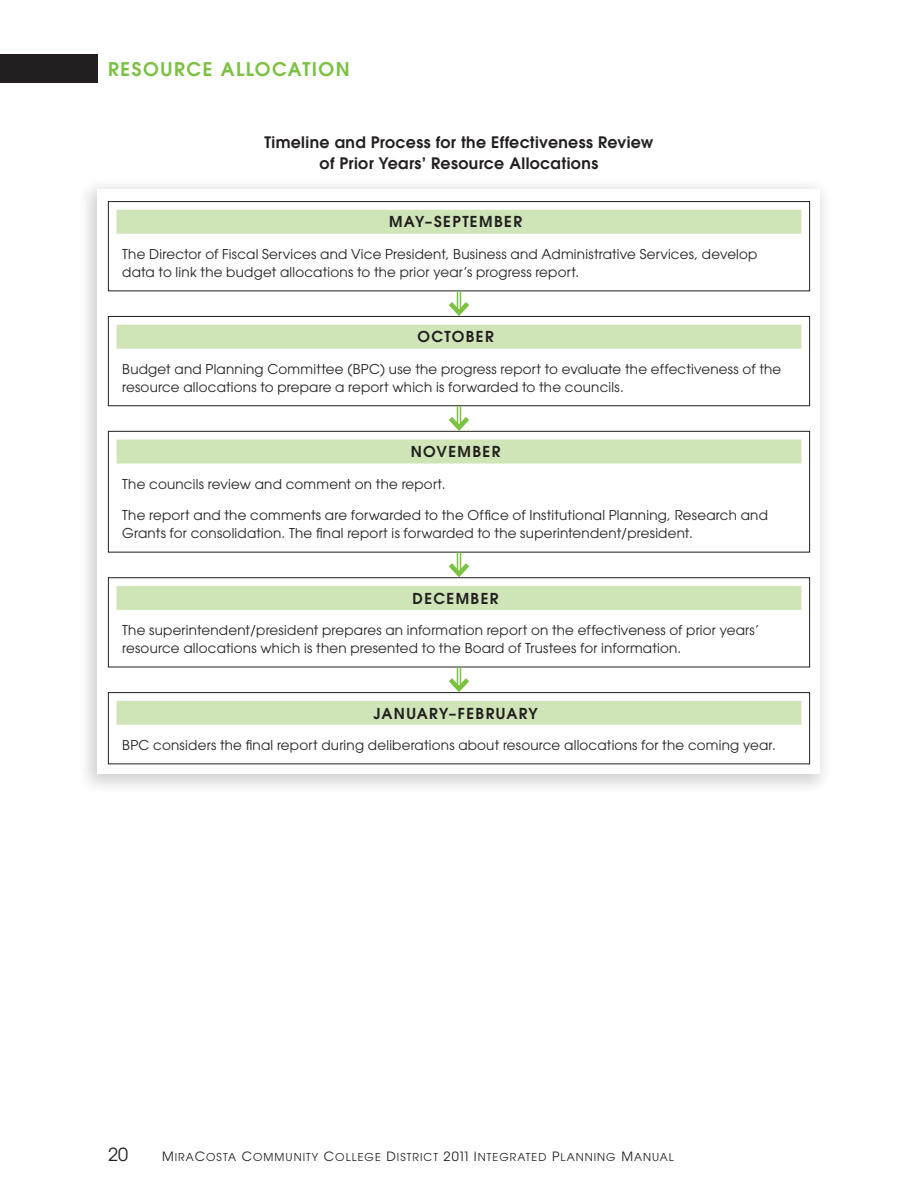
<style>
.page{position:relative;width:918px;height:1188px;background:#fff}
.page>*{position:absolute;margin:0;border:0;box-sizing:border-box;transform-origin:0 0}
.t1{font:600 18.75px "Avant Garde";letter-spacing:.08em;color:#7bc142}
.t2{font:18px "Avant Garde";color:#231f20}
.t3{font:600 15.75px/21px "Avant Garde";letter-spacing:.015em;color:#231f20;text-align:center}
.t4{font:600 15px "Avant Garde";letter-spacing:.09em;color:#231f20}
.t5{font:13.5px/18px "Avant Garde";letter-spacing:.015em;color:#231f20}
.t6{font:10.8px "Avant Garde Book SC850";letter-spacing:.095em;color:#231f20}
.s1{font-size:12.75px}
.s2{font-family:"Avant Garde";font-size:12.75px}
</style>
<div class="page">
<div style="left:0;top:54px;width:98px;height:29px;background:#231f20"></div>
<div style="left:76px;top:177px;width:757px;height:619px;background:#231f20;opacity:.2"></div>
<div style="left:98px;top:190px;width:722px;height:584px;background:#fff"></div>
<div style="left:117px;top:210px;width:684px;height:24px;background:#cfe5b8"></div>
<div style="left:108px;top:201px;width:702px;height:90px;border:1px solid #231f20"></div>
<div style="left:117px;top:586px;width:684px;height:24px;background:#cfe5b8"></div>
<div style="left:108px;top:577px;width:702px;height:90px;border:1px solid #231f20"></div>
<div style="left:117px;top:701px;width:684px;height:24px;background:#cfe5b8"></div>
<div style="left:108px;top:692px;width:702px;height:72px;border:1px solid #231f20"></div>
<div style="left:117px;top:325px;width:684px;height:24px;background:#cfe5b8"></div>
<div style="left:108px;top:316px;width:702px;height:90px;border:1px solid #231f20"></div>
<div style="left:117px;top:440px;width:684px;height:24px;background:#cfe5b8"></div>
<div style="left:108px;top:431px;width:702px;height:122px;border:1px solid #231f20"></div>
<svg style="left:444px;top:291px;width:30px;height:27px"></svg>
<svg style="left:444px;top:553px;width:30px;height:26px"></svg>
<svg style="left:444px;top:667px;width:30px;height:27px"></svg>
<svg style="left:444px;top:406px;width:30px;height:27px"></svg>
<h1 class="t1" style="left:108px;top:57px;width:243px">Resource Allocation</h1>
<p class="t3" style="left:264px;top:131px;width:391px">Timeline and Process for the Effectiveness Review of Prior Years’ Resource Allocations</p>
<p class="t4" style="left:389px;top:212px;width:134px">May–September</p>
<p class="t5" style="left:122px;top:245px;width:637px">The Director of Fiscal Services and Vice President, Business and Administrative Services, develop data to link the budget allocations to the prior year’s progress report.</p>
<p class="t4" style="left:417px;top:327px;width:78px">October</p>
<p class="t5" style="left:122px;top:360px;width:661px">Budget and Planning Committee (BPC) use the progress report to evaluate the effectiveness of the resource allocations to prepare a report which is forwarded to the councils.</p>
<p class="t4" style="left:411px;top:442px;width:91px">November</p>
<p class="t5" style="left:122px;top:475px;width:325px">The councils review and comment on the report.</p>
<p class="t5" style="left:122px;top:506px;width:647px">The report and the comments are forwarded to the Office of Institutional Planning, Research and<br>Grants for consolidation. The final report is forwarded to the superintendent/president.</p>
<p class="t4" style="left:413px;top:588px;width:88px">December</p>
<p class="t5" style="left:122px;top:621px;width:639px">The superintendent/president prepares an information report on the effectiveness of prior years’ resource allocations which is then presented to the Board of Trustees for information.</p>
<p class="t4" style="left:373px;top:703px;width:166px">January–February</p>
<p class="t5" style="left:122px;top:736px;width:655px">BPC considers the final report during deliberations about resource allocations for the coming year.</p>
<h2 class="t2" style="left:108px;top:1144px;width:22px">20</h2>
<p class="t6" style="left:162px;top:1151px;width:513px"><span class="s1">M</span>IRA<span class="s1">C</span>OSTA <span class="s1">C</span>OMM UNITY <span class="s1">C</span>OLLEGE <span class="s1">D</span>ISTRICT <span class="s2">2011</span> <span class="s1">I</span> NTEGRATED <span class="s1">P</span>LANNING <span class="s1">M</span>ANUAL</p>
</div>
